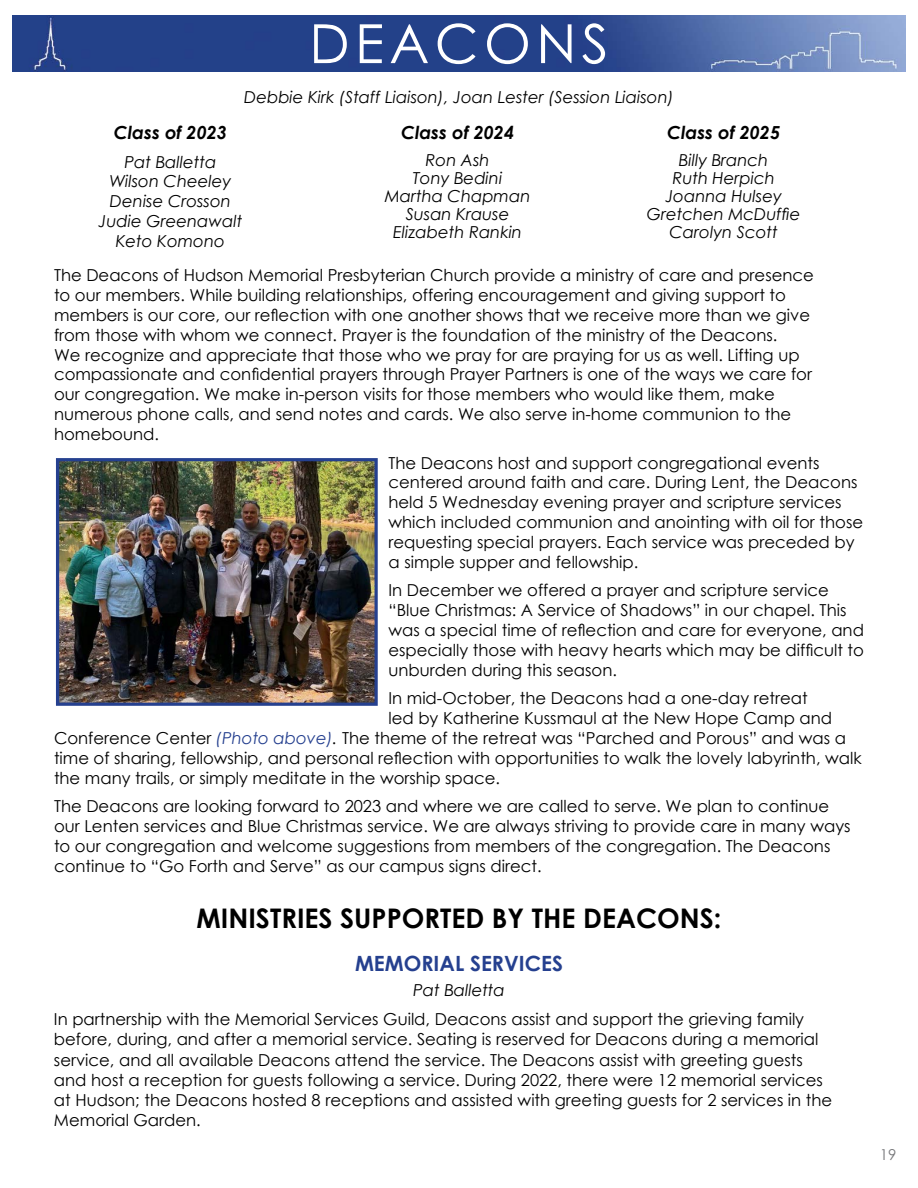
<style>
.page{position:relative;width:918px;height:1188px;background:#fff}
.page>*{position:absolute;margin:0;border:0;box-sizing:border-box;transform-origin:0 0}
.t1{font:54px "Century Gothic";letter-spacing:.1em;color:#fff}
.t2{font:700 27px "Century Gothic";color:#000}
.t3{font:700 21px "Century Gothic";color:#25408f}
.t4{font:italic 700 18px "Century Gothic";color:#000}
.t5{font:16.5px/19.8px "Century Gothic";color:#000}
.t6{font:italic 16.5px/18px "Century Gothic";color:#000;text-align:center}
.t7{font:15px "Century Gothic";color:#77787b}
.s1{font-style:italic;color:#25408f}
.s2{font-style:italic}
</style>
<div class="page">
<img style="left:12px;top:15px;width:894px;height:57px">
<img style="left:60px;top:462px;width:314px;height:240px">
<div style="left:56px;top:458px;width:322px;height:248px;border:3px solid #25408f"></div>
<h1 class="t1" style="left:309px;top:6px;width:301px">DEACONS</h1>
<p class="t6" style="left:244px;top:88px;width:431px">Debbie Kirk (Staff Liaison), Joan Lester (Session Liaison)</p>
<p class="t4" style="left:667px;top:119px;width:115px">Class of 2025</p>
<p class="t6" style="left:647px;top:151px;width:155px">Billy Branch<br>Ruth Herpich<br>Joanna Hulsey<br>Gretchen McDuffie<br>Carolyn Scott</p>
<p class="t4" style="left:114px;top:119px;width:115px">Class of 2023</p>
<p class="t6" style="left:98px;top:151px;width:145px;line-height:19.8px">Pat Balletta<br>Wilson Cheeley<br>Denise Crosson<br>Judie Greenawalt<br>Keto Komono</p>
<p class="t4" style="left:401px;top:119px;width:115px">Class of 2024</p>
<p class="t6" style="left:385px;top:151px;width:147px">Ron Ash<br>Tony Bedini<br>Martha Chapman<br>Susan Krause<br>Elizabeth Rankin</p>
<p class="t5" style="left:54px;top:265px;width:761px">The Deacons of Hudson Memorial Presbyterian Church provide a ministry of care and presence to our members. While building relationships, offering encouragement and giving support to members is our core, our reflection with one another shows that we receive more than we give from those with whom we connect. Prayer is the foundation of the ministry of the Deacons.<br>We recognize and appreciate that those who we pray for are praying for us as well. Lifting up compassionate and confidential prayers through Prayer Partners is one of the ways we care for our congregation. We make in-person visits for those members who would like them, make numerous phone calls, and send notes and cards. We also serve in-home communion to the homebound.</p>
<p class="t5" style="left:389px;top:453px;width:476px">The Deacons host and support congregational events centered around faith and care. During Lent, the Deacons held 5 Wednesday evening prayer and scripture services which included communion and anointing with oil for those requesting special prayers. Each service was preceded by a simple supper and fellowship.</p>
<p class="t5" style="left:389px;top:580px;width:477px">In December we offered a prayer and scripture service “Blue Christmas: A Service of Shadows” in our chapel. This was a special time of reflection and care for everyone, and especially those with heavy hearts which may be difficult to unburden during this season.</p>
<p class="t5" style="left:389px;top:688px;width:421px">In mid-October, the Deacons had a one-day retreat</p>
<p class="t5" style="left:389px;top:708px;width:445px">led by Katherine Kussmaul at the New Hope Camp and</p>
<p class="t5" style="left:54px;top:728px;width:794px">Conference Center <span class="s1">(Photo above)</span><span class="s2">.</span> The theme of the retreat was “Parched and Porous” and was a</p>
<p class="t5" style="left:54px;top:748px;width:809px">time of sharing, fellowship, and personal reflection with opportunities to walk the lovely labyrinth, walk</p>
<p class="t5" style="left:54px;top:768px;width:448px">the many trails, or simply meditate in the worship space.</p>
<p class="t5" style="left:54px;top:796px;width:798px">The Deacons are looking forward to 2023 and where we are called to serve. We plan to continue our Lenten services and Blue Christmas service. We are always striving to provide care in many ways to our congregation and welcome suggestions from members of the congregation. The Deacons continue to “Go Forth and Serve” as our campus signs direct.</p>
<h2 class="t2" style="left:197px;top:898px;width:526px">MINISTRIES SUPPORTED BY THE DEACONS:</h2>
<p class="t3" style="left:355px;top:948px;width:209px">MEMORIAL SERVICES</p>
<p class="t6" style="left:413px;top:981px;width:93px">Pat Balletta</p>
<p class="t5" style="left:54px;top:1009px;width:780px;line-height:20.2px">In partnership with the Memorial Services Guild, Deacons assist and support the grieving family before, during, and after a memorial service. Seating is reserved for Deacons during a memorial service, and all available Deacons attend the service. The Deacons assist with greeting guests and host a reception for guests following a service. During 2022, there were 12 memorial services at Hudson; the Deacons hosted 8 receptions and assisted with greeting guests for 2 services in the Memorial Garden.</p>
<p class="t7" style="left:880px;top:1144px;width:18px">19</p>
</div>
